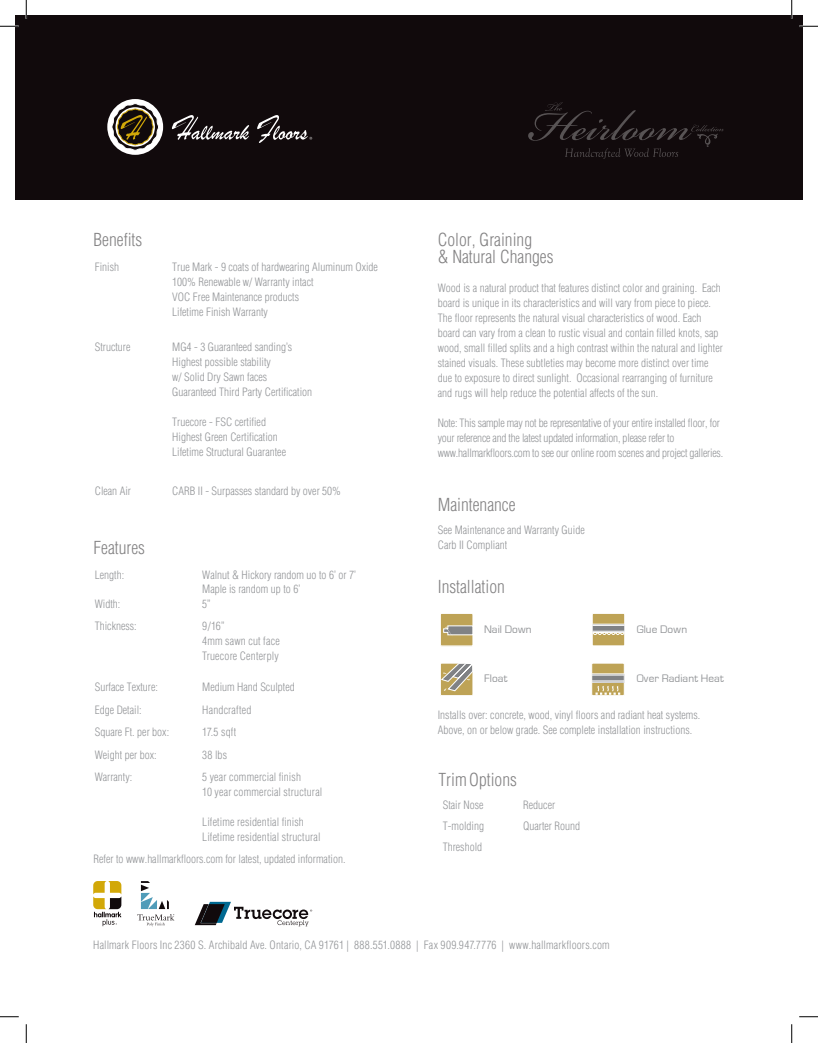
<style>
.page{position:relative;width:818px;height:1043px;background:#fff}
.page>*{position:absolute;margin:0;border:0;box-sizing:border-box;transform-origin:0 0}
.Paragraph_Style_1{font:300 condensed 17.5px "Helvetica";color:#838283}
.t1{font:300 condensed 11.25px/15px "Helvetica";color:#939598}
.t2{font:300 condensed 11.25px/15px "Helvetica";letter-spacing:-.02em;color:#939598}
.t3{font:11.25px "Eurostile";letter-spacing:.01em;color:#939598}
.t4{font:300 condensed 11.25px "Helvetica";letter-spacing:.02em;color:#939598}
</style>
<div class="page">
<div style="left:15px;top:15px;width:787px;height:184px;background:#110a0c"></div>
<svg style="left:107px;top:99px;width:56px;height:56px"></svg>
<svg style="left:172px;top:115px;width:77px;height:25px"></svg>
<svg style="left:257px;top:115px;width:55px;height:28px"></svg>
<svg style="left:528px;top:102px;width:196px;height:57px"></svg>
<div style="left:440px;top:663px;width:33px;height:33px;background:#bea356"></div>
<div style="left:440px;top:662px;width:33px;height:34px;border:1px solid #fff"></div>
<svg style="left:440px;top:662px;width:33px;height:29px"></svg>
<div style="left:592px;top:613px;width:32px;height:32px;background:#bea356"></div>
<svg style="left:593px;top:624px;width:30px;height:7px"></svg>
<hr style="left:592px;top:623px;width:32px;height:1px;background:#fff">
<svg style="left:593px;top:632px;width:30px;height:3px"></svg>
<hr style="left:592px;top:625px;width:32px;height:1px;background:#fff">
<hr style="left:592px;top:631px;width:32px;height:1px;background:#fff">
<div style="left:591px;top:613px;width:34px;height:33px;border:1px solid #fff"></div>
<div style="left:440px;top:613px;width:33px;height:33px;background:#bea356"></div>
<div style="left:440px;top:613px;width:33px;height:33px;border:1px solid #fff"></div>
<svg style="left:443px;top:625px;width:30px;height:12px"></svg>
<div style="left:591px;top:663px;width:33px;height:33px;background:#bea356"></div>
<div style="left:591px;top:674px;width:33px;height:8px;background:#808285"></div>
<hr style="left:591px;top:673px;width:33px;height:1px;background:#fff">
<hr style="left:592px;top:681px;width:32px;height:1px;background:#fff">
<hr style="left:592px;top:675px;width:32px;height:1px;background:#fff">
<hr style="left:592px;top:680px;width:32px;height:1px;background:#fff">
<div style="left:591px;top:662px;width:33px;height:34px;border:1px solid #fff"></div>
<svg style="left:595px;top:686px;width:25px;height:8px"></svg>
<svg style="left:137px;top:881px;width:37px;height:45px"></svg>
<svg style="left:195px;top:901px;width:117px;height:25px"></svg>
<svg style="left:93px;top:881px;width:28px;height:45px"></svg>
<svg style="left:0;top:25px;width:19px;height:2px"></svg>
<svg style="left:799px;top:25px;width:19px;height:2px"></svg>
<svg style="left:0;top:1016px;width:19px;height:1px"></svg>
<svg style="left:799px;top:1016px;width:19px;height:1px"></svg>
<svg style="left:25px;top:0;width:2px;height:19px"></svg>
<svg style="left:25px;top:1024px;width:2px;height:18px"></svg>
<svg style="left:790px;top:0;width:2px;height:19px"></svg>
<svg style="left:791px;top:1024px;width:1px;height:18px"></svg>
<p class="Paragraph_Style_1" style="left:93px;top:229px;width:50px">Benefits</p>
<p class="t1" style="left:95px;top:259px;width:26px">Finish</p>
<p class="t1" style="left:172px;top:259px;width:207px">True Mark - 9 coats of hardwearing Aluminum Oxide</p>
<p class="t1" style="left:172px;top:274px;width:143px">100% Renewable w/ Warranty intact</p>
<p class="t1" style="left:172px;top:289px;width:128px">VOC Free Maintenance products</p>
<p class="t1" style="left:172px;top:304px;width:97px">Lifetime Finish Warranty</p>
<p class="t1" style="left:95px;top:339px;width:37px">Structure</p>
<p class="t1" style="left:172px;top:339px;width:121px">MG4 - 3 Guaranteed sanding’s</p>
<p class="t1" style="left:172px;top:354px;width:100px">Highest possible stability</p>
<p class="t1" style="left:172px;top:369px;width:96px">w/ Solid Dry Sawn faces</p>
<p class="t1" style="left:172px;top:384px;width:141px">Guaranteed Third Party Certification</p>
<p class="t1" style="left:172px;top:414px;width:95px">Truecore - FSC certified</p>
<p class="t1" style="left:172px;top:429px;width:107px">Highest Green Certification</p>
<p class="t1" style="left:172px;top:444px;width:115px">Lifetime Structural Guarantee</p>
<p class="t1" style="left:95px;top:483px;width:38px">Clean Air</p>
<p class="t1" style="left:172px;top:483px;width:170px">CARB II - Surpasses standard by over 50%</p>
<p class="Paragraph_Style_1" style="left:93px;top:536px;width:53px">Features</p>
<p class="t1" style="left:95px;top:567px;width:31px">Length:</p>
<p class="t1" style="left:95px;top:596px;width:27px">Width:</p>
<p class="t1" style="left:202px;top:567px;width:155px;line-height:14.5px">Walnut &amp; Hickory random uo to 6’ or 7’<br>Maple is random up to 6’<br>5”</p>
<p class="t1" style="left:95px;top:618px;width:43px">Thickness:</p>
<p class="t1" style="left:202px;top:618px;width:24px">9/16”</p>
<p class="t4" style="left:202px;top:633px;width:79px">4mm sawn cut face</p>
<p class="t1" style="left:202px;top:648px;width:78px">Truecore Centerply</p>
<p class="t1" style="left:95px;top:679px;width:65px">Surface Texture:</p>
<p class="t1" style="left:202px;top:679px;width:94px">Medium Hand Sculpted</p>
<p class="t1" style="left:95px;top:702px;width:48px">Edge Detail:</p>
<p class="t4" style="left:202px;top:702px;width:51px">Handcrafted</p>
<p class="t1" style="left:95px;top:724px;width:76px">Square Ft. per box:</p>
<p class="t1" style="left:202px;top:724px;width:36px">17.5 sqft</p>
<p class="t1" style="left:95px;top:747px;width:63px">Weight per box:</p>
<p class="t1" style="left:202px;top:747px;width:26px">38 lbs</p>
<p class="t1" style="left:95px;top:769px;width:39px">Warranty:</p>
<p class="t1" style="left:202px;top:769px;width:100px">5 year commercial finish</p>
<p class="t1" style="left:202px;top:784px;width:122px">10 year commercial structural</p>
<p class="t1" style="left:202px;top:814px;width:103px">Lifetime residential finish</p>
<p class="t1" style="left:202px;top:829px;width:120px">Lifetime residential structural</p>
<p class="t1" style="left:93px;top:851px;width:253px">Refer to www.hallmarkfloors.com for latest, updated information.</p>
<p class="Paragraph_Style_1" style="left:438px;top:228px;width:96px">Color, Graining</p>
<p class="Paragraph_Style_1" style="left:438px;top:246px;width:117px">&amp; Natural Changes</p>
<p class="t1" style="left:438px;top:280px;width:286px">Wood is a natural product that features distinct color and graining. Each board is unique in its characteristics and will vary from piece to piece.<br>The floor represents the natural visual characteristics of wood. Each board can vary from a clean to rustic visual and contain filled knots, sap wood, small filled splits and a high contrast within the natural and lighter stained visuals. These subtleties may become more distinct over time due to exposure to direct sunlight. Occasional rearranging of furniture and rugs will help reduce the potential affects of the sun.</p>
<p class="t2" style="left:438px;top:415px;width:283px">Note: This sample may not be representative of your entire installed floor, for your reference and the latest updated information, please refer to</p>
<p class="t2" style="left:438px;top:445px;width:287px">www.hallmarkfloors.com to see our online room scenes and project galleries.</p>
<p class="Paragraph_Style_1" style="left:438px;top:494px;width:79px">Maintenance</p>
<p class="t1" style="left:438px;top:522px;width:148px">See Maintenance and Warranty Guide</p>
<p class="t1" style="left:438px;top:537px;width:71px">Carb II Compliant</p>
<p class="Paragraph_Style_1" style="left:438px;top:576px;width:69px">Installation</p>
<p class="t3" style="left:484px;top:623px;width:49px">Nail Down</p>
<p class="t3" style="left:636px;top:623px;width:52px">Glue Down</p>
<p class="t3" style="left:484px;top:672px;width:25px">Float</p>
<p class="t3" style="left:636px;top:672px;width:89px">Over Radiant Heat</p>
<p class="t1" style="left:438px;top:707px;width:264px">Installs over: concrete, wood, vinyl floors and radiant heat systems.<br>Above, on or below grade. See complete installation instructions.</p>
<p class="Paragraph_Style_1" style="left:438px;top:769px;width:80px">Trim Options</p>
<p class="t1" style="left:443px;top:797px;width:42px">Stair Nose</p>
<p class="t1" style="left:523px;top:797px;width:33px">Reducer</p>
<p class="t1" style="left:443px;top:818px;width:43px">T-molding</p>
<p class="t1" style="left:523px;top:818px;width:58px">Quarter Round</p>
<p class="t1" style="left:443px;top:839px;width:41px">Threshold</p>
<p class="t1" style="left:93px;top:937px;width:518px">Hallmark Floors Inc 2360 S. Archibald Ave. Ontario, CA 91761 | 888.551.0888 | Fax 909.947.7776 | www.hallmarkfloors.com</p>
</div>
